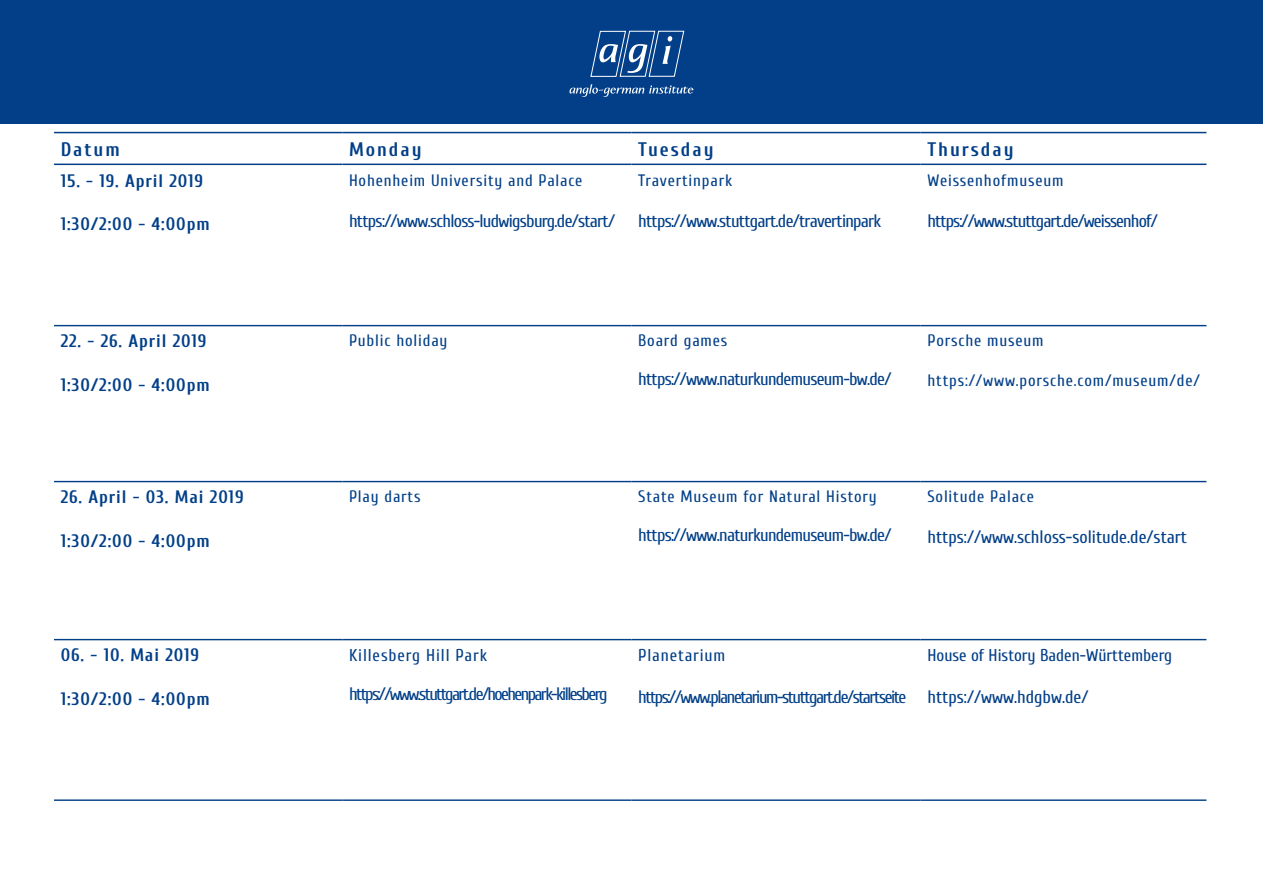
<style>
.page{position:relative;width:1263px;height:893px;background:#fff}
.page>*{position:absolute;margin:0;border:0;box-sizing:border-box;transform-origin:0 0}
.t1{font:700 19.5px "Cuprum";letter-spacing:.1em;color:#023f88}
.t2{font:18px "Cuprum";letter-spacing:-.04em;color:#023f88}
.t3{font:700 18px "Cuprum";letter-spacing:.05em;color:#023f88}
.t4{font:18px "Cuprum";color:#023f88}
.t5{font:18px "Cuprum";letter-spacing:-.08em;color:#023f88}
.t6{font:18px "Cuprum";letter-spacing:-.09em;color:#023f88}
.t7{font:17.1px "Cuprum";color:#023f88}
.t8{font:17.1px "Cuprum";letter-spacing:.05em;color:#023f88}
.t9{font:16.5px "Cuprum";letter-spacing:.05em;color:#023f88}
</style>
<div class="page">
<div style="left:0;top:0;width:1263px;height:123px;background:#023f88"></div>
<svg style="left:590px;top:31px;width:95px;height:46px"></svg>
<svg style="left:569px;top:84px;width:124px;height:13px"></svg>
<hr style="left:54px;top:132px;width:288px;height:1px;background:#023f88">
<hr style="left:342px;top:132px;width:289px;height:1px;background:#023f88">
<hr style="left:631px;top:132px;width:290px;height:1px;background:#023f88">
<hr style="left:921px;top:132px;width:285px;height:1px;background:#023f88">
<hr style="left:54px;top:164px;width:288px;height:1px;background:#023f88">
<hr style="left:342px;top:164px;width:289px;height:1px;background:#023f88">
<hr style="left:631px;top:164px;width:290px;height:1px;background:#023f88">
<hr style="left:921px;top:164px;width:285px;height:1px;background:#023f88">
<hr style="left:54px;top:325px;width:288px;height:1px;background:#023f88">
<hr style="left:342px;top:325px;width:289px;height:1px;background:#023f88">
<hr style="left:631px;top:325px;width:290px;height:1px;background:#023f88">
<hr style="left:921px;top:325px;width:285px;height:1px;background:#023f88">
<hr style="left:54px;top:481px;width:288px;height:1px;background:#023f88">
<hr style="left:342px;top:481px;width:289px;height:1px;background:#023f88">
<hr style="left:631px;top:481px;width:290px;height:1px;background:#023f88">
<hr style="left:921px;top:481px;width:285px;height:1px;background:#023f88">
<hr style="left:54px;top:639px;width:288px;height:1px;background:#023f88">
<hr style="left:342px;top:639px;width:289px;height:1px;background:#023f88">
<hr style="left:631px;top:639px;width:290px;height:1px;background:#023f88">
<hr style="left:921px;top:639px;width:285px;height:1px;background:#023f88">
<hr style="left:54px;top:799px;width:288px;height:2px;background:#023f88">
<hr style="left:342px;top:799px;width:289px;height:2px;background:#023f88">
<hr style="left:631px;top:799px;width:290px;height:2px;background:#023f88">
<hr style="left:921px;top:799px;width:285px;height:2px;background:#023f88">
<p class="t1" style="left:61px;top:135px;width:61px">Datum</p>
<p class="t1" style="left:349px;top:135px;width:74px">Monday</p>
<p class="t1" style="left:638px;top:135px;width:77px">Tuesday</p>
<p class="t1" style="left:927px;top:135px;width:88px">Thursday</p>
<p class="t3" style="left:61px;top:167px;width:144px">15. - 19. April 2019</p>
<p class="t3" style="left:61px;top:210px;width:150px">1:30/2:00 - 4:00pm</p>
<p class="t9" style="left:349px;top:168px;width:235px">Hohenheim University and Palace</p>
<p class="t2" style="left:349px;top:208px;width:268px">https://www.schloss-ludwigsburg.de/start/</p>
<p class="t9" style="left:638px;top:168px;width:95px">Travertinpark</p>
<p class="t2" style="left:638px;top:208px;width:245px">https://www.stuttgart.de/travertinpark</p>
<p class="t9" style="left:927px;top:168px;width:138px">Weissenhofmuseum</p>
<p class="t2" style="left:927px;top:208px;width:232px">https://www.stuttgart.de/weissenhof/</p>
<p class="t3" style="left:61px;top:328px;width:147px">22. - 26. April 2019</p>
<p class="t3" style="left:61px;top:371px;width:150px">1:30/2:00 - 4:00pm</p>
<p class="t3" style="left:61px;top:484px;width:184px">26. April - 03. Mai 2019</p>
<p class="t3" style="left:61px;top:527px;width:150px">1:30/2:00 - 4:00pm</p>
<p class="t3" style="left:61px;top:642px;width:140px">06. - 10. Mai 2019</p>
<p class="t3" style="left:61px;top:685px;width:150px">1:30/2:00 - 4:00pm</p>
<p class="t9" style="left:349px;top:329px;width:100px">Public holiday</p>
<p class="t9" style="left:638px;top:329px;width:91px">Board games</p>
<p class="t2" style="left:638px;top:366px;width:255px">https://www.naturkundemuseum-bw.de/</p>
<p class="t9" style="left:927px;top:329px;width:118px">Porsche museum</p>
<p class="t9" style="left:927px;top:368px;width:274px">https://www.porsche.com/museum/de/</p>
<p class="t9" style="left:349px;top:485px;width:73px">Play darts</p>
<p class="t9" style="left:638px;top:485px;width:240px">State Museum for Natural History</p>
<p class="t2" style="left:638px;top:522px;width:255px">https://www.naturkundemuseum-bw.de/</p>
<p class="t9" style="left:927px;top:485px;width:108px">Solitude Palace</p>
<p class="t4" style="left:927px;top:524px;width:261px">https://www.schloss-solitude.de/start</p>
<p class="t8" style="left:349px;top:642px;width:140px">Killesberg Hill Park</p>
<p class="t6" style="left:349px;top:681px;width:260px">https://www.stuttgart.de/hoehenpark-killesberg</p>
<p class="t8" style="left:638px;top:642px;width:89px">Planetarium</p>
<p class="t5" style="left:638px;top:684px;width:270px">https://www.planetarium-stuttgart.de/startseite</p>
<p class="t7" style="left:927px;top:642px;width:246px">House of History Baden-Württemberg</p>
<p class="t4" style="left:927px;top:684px;width:163px">https://www.hdgbw.de/</p>
</div>
